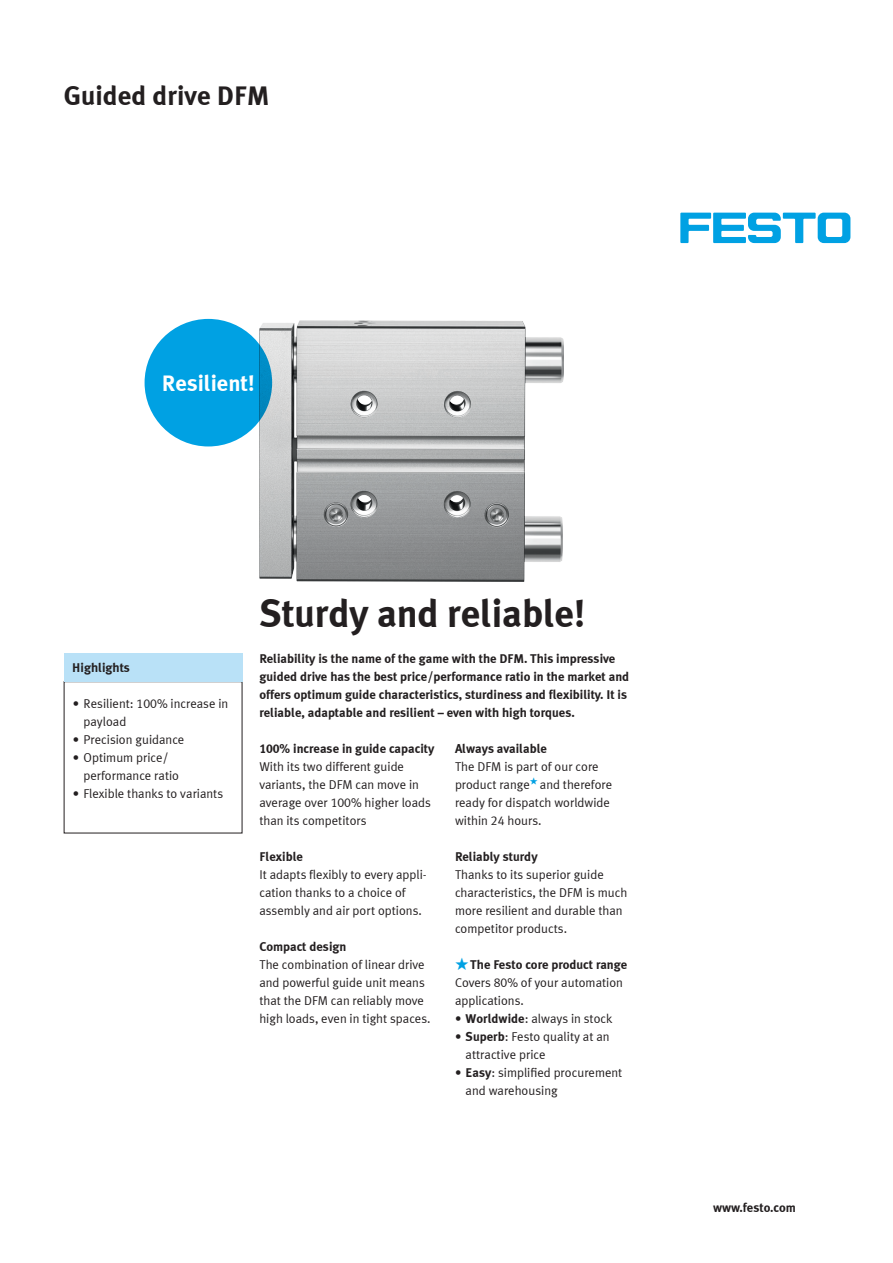
<style>
.page{position:relative;width:893px;height:1263px;background:#fff}
.page>*{position:absolute;margin:0;border:0;box-sizing:border-box;transform-origin:0 0}
.Meta_26pt_bo{font:700 39px "Meta Plus LF";letter-spacing:-.005em;color:#231f20}
.Meta_18pt_bo{font:700 27px "Meta Plus LF";color:#231f20}
.Meta_15pt_bo_white_c{font:700 22.5px "Meta Plus LF";color:#fff}
.Meta_8_5pt_re{font:12.75px/18px "Meta Plus LF";color:#231f20}
.Meta_8_5pt_bo{font:700 12.75px/18px "Meta Plus LF";color:#231f20}
.Meta_8_5pt_bo_free{font:700 12.75px "Meta Plus LF";color:#231f20}
.s1{font-family:"Meto Pict";font-weight:400;color:#00a1e3}
.s2{font-weight:700}
</style>
<div class="page">
<svg style="left:680px;top:213px;width:170px;height:30px"></svg>
<div style="left:64px;top:654px;width:178px;height:28px;background:#b9e1f7"></div>
<img style="left:259px;top:321px;width:304px;height:261px">
<div style="left:145px;top:319px;width:127px;height:127px;background:#00a1e3;border-radius:50%"></div>
<p class="Meta_18pt_bo" style="left:64px;top:79px;width:207px">Guided drive DFM</p>
<p class="Meta_15pt_bo_white_c" style="left:162px;top:369px;width:94px">Resilient!</p>
<p class="Meta_8_5pt_bo" style="left:72px;top:658px;width:59px">Highlights</p>
<p class="Meta_8_5pt_re" style="left:84px;top:694px;width:146px;text-indent:-11px">• Resilient: 100% increase in payload</p>
<p class="Meta_8_5pt_re" style="left:73px;top:730px;width:113px">• Precision guidance</p>
<p class="Meta_8_5pt_re" style="left:84px;top:748px;width:97px;text-indent:-11px">• Optimum price/ performance ratio</p>
<p class="Meta_8_5pt_re" style="left:73px;top:784px;width:152px">• Flexible thanks to variants</p>
<p class="Meta_26pt_bo" style="left:259px;top:588px;width:328px">Sturdy and reliable!</p>
<p class="Meta_8_5pt_bo" style="left:259px;top:649px;width:371px">Reliability is the name of the game with the DFM. This impressive guided drive has the best price/performance ratio in the market and offers optimum guide characteristics, sturdiness and flexibility. It is reliable, adaptable and resilient – even with high torques.</p>
<p class="Meta_8_5pt_bo" style="left:259px;top:739px;width:177px">100% increase in guide capacity</p>
<p class="Meta_8_5pt_re" style="left:259px;top:757px;width:173px">With its two different guide variants, the DFM can move in average over 100% higher loads than its competitors</p>
<p class="Meta_8_5pt_bo" style="left:259px;top:847px;width:45px">Flexible</p>
<p class="Meta_8_5pt_re" style="left:259px;top:865px;width:169px">It adapts flexibly to every appli&shy;cation thanks to a choice of assembly and air port options.</p>
<p class="Meta_8_5pt_bo" style="left:259px;top:937px;width:89px">Compact design</p>
<p class="Meta_8_5pt_re" style="left:259px;top:955px;width:173px">The combination of linear drive and powerful guide unit means that the DFM can reliably move high loads, even in tight spaces.</p>
<p class="Meta_8_5pt_bo" style="left:455px;top:739px;width:94px">Always available</p>
<p class="Meta_8_5pt_re" style="left:455px;top:757px;width:159px">The DFM is part of our core product range<sup>q</sup> and therefore ready for dispatch worldwide within 24 hours.</p>
<p class="Meta_8_5pt_bo" style="left:455px;top:847px;width:84px">Reliably sturdy</p>
<p class="Meta_8_5pt_re" style="left:455px;top:865px;width:150px">Thanks to its superior guide</p>
<p class="Meta_8_5pt_re" style="left:455px;top:883px;width:174px">characteristics, the DFM is much more resilient and durable than competitor products.</p>
<p class="Meta_8_5pt_bo" style="left:455px;top:955px;width:174px"><span class="s1">q</span>The Festo core product range</p>
<p class="Meta_8_5pt_re" style="left:455px;top:973px;width:170px">Covers 80% of your automation applications.</p>
<p class="Meta_8_5pt_re" style="left:455px;top:1009px;width:159px">• <span class="s2">Worldwide</span>: always in stock</p>
<p class="Meta_8_5pt_re" style="left:466px;top:1027px;width:145px;text-indent:-11px">• <span class="s2">Superb</span>: Festo quality at an attractive price</p>
<p class="Meta_8_5pt_re" style="left:466px;top:1063px;width:158px;text-indent:-11px">• <span class="s2">Easy</span>: simplified procurement and warehousing</p>
<p class="Meta_8_5pt_bo_free" style="left:713px;top:1200px;width:84px">www.festo.com</p>
</div>
